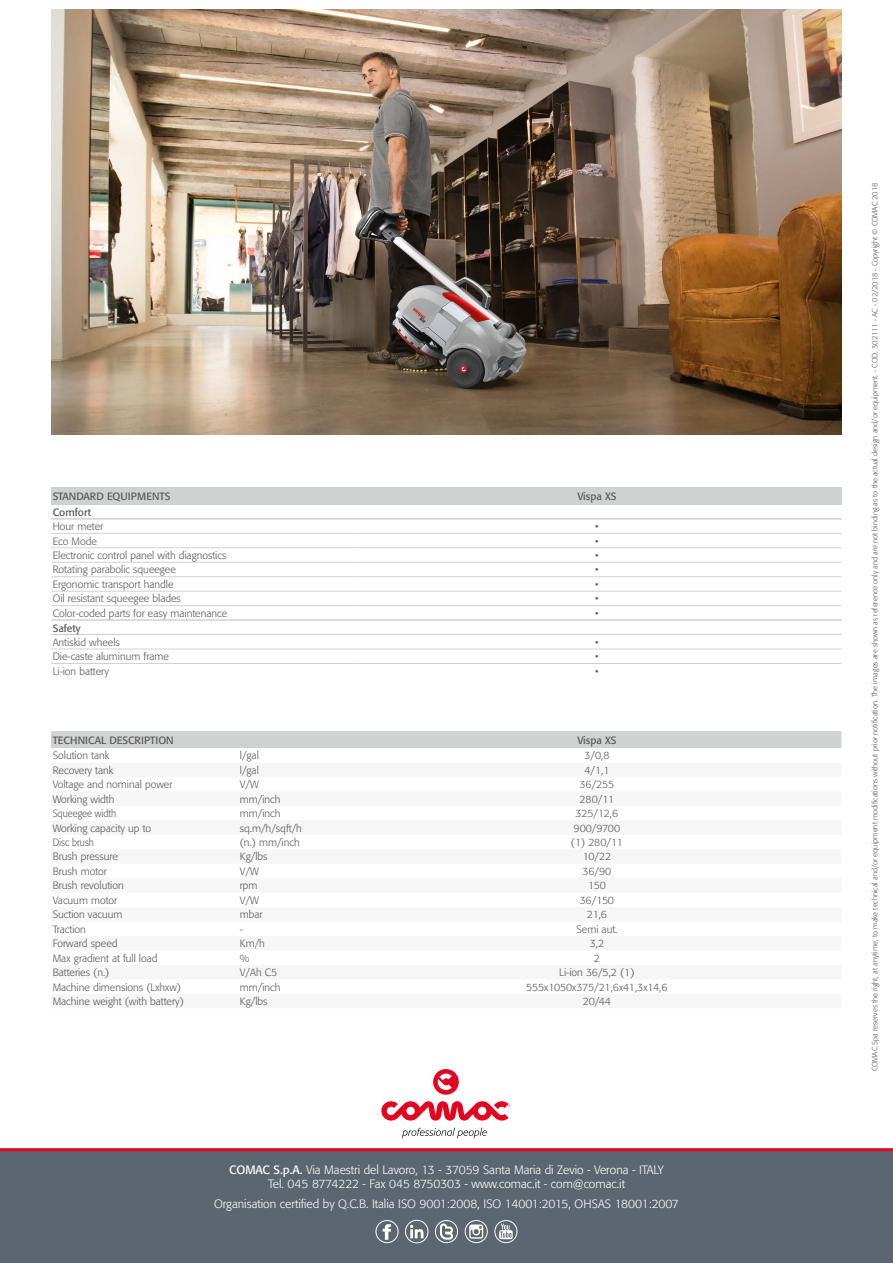
<style>
.page{position:relative;width:893px;height:1263px;background:#fff}
.page>*{position:absolute;margin:0;border:0;box-sizing:border-box;transform-origin:0 0}
.t1{font:300 12px/14.4px "Formata";color:#fff;text-align:center}
.t2{font:300 10.5px "Formata";color:#575756}
.t3{font:10.5px "Formata";color:#575756}
.t4{font:300 10.5px "Formata";color:#575756;scale:.9 1}
.t5{font:300 7.5px "Formata";color:#575756}
.s1{font-weight:400}
</style>
<div class="page">
<svg style="left:381px;top:1101px;width:130px;height:19px"></svg>
<div style="left:433px;top:1069px;width:26px;height:26px;background:#e30520;border-radius:50%"></div>
<svg style="left:438px;top:1074px;width:14px;height:16px"></svg>
<svg style="left:402px;top:1127px;width:85px;height:11px"></svg>
<img style="left:51px;top:9px;width:790px;height:425px">
<hr style="left:0;top:0;width:1px;height:121px;background:#5b6670">
<div style="left:0;top:1150px;width:893px;height:113px;background:#5b6670"></div>
<hr style="left:0;top:1148px;width:893px;height:3px;background:#e30520">
<svg style="left:383px;top:1224px;width:8px;height:16px"></svg>
<div style="left:376px;top:1220px;width:22px;height:23px;border:1px solid #fff;border-radius:50%"></div>
<svg style="left:410px;top:1225px;width:14px;height:13px"></svg>
<div style="left:405px;top:1220px;width:23px;height:23px;border:1px solid #fff;border-radius:50%"></div>
<svg style="left:440px;top:1223px;width:13px;height:17px"></svg>
<div style="left:435px;top:1220px;width:23px;height:23px;border:1px solid #fff;border-radius:50%"></div>
<svg style="left:469px;top:1224px;width:14px;height:14px"></svg>
<div style="left:465px;top:1220px;width:23px;height:23px;border:1px solid #fff;border-radius:50%"></div>
<div style="left:494px;top:1220px;width:23px;height:23px;border:1px solid #fff;border-radius:50%"></div>
<svg style="left:499px;top:1224px;width:14px;height:15px"></svg>
<div style="left:51px;top:487px;width:791px;height:17px;background:#d0d2d2"></div>
<hr style="left:51px;top:634px;width:791px;height:1px;background:#d0d2d2">
<hr style="left:51px;top:518px;width:791px;height:1px;background:#d0d2d2">
<hr style="left:51px;top:619px;width:791px;height:1px;background:#d0d2d2">
<div style="left:51px;top:731px;width:790px;height:17px;background:#d0d2d2"></div>
<hr style="left:51px;top:504px;width:301px;height:1px;background:#d0d2d2">
<hr style="left:352px;top:504px;width:489px;height:1px;background:#d0d2d2">
<hr style="left:51px;top:519px;width:301px;height:1px;background:#d0d2d2">
<hr style="left:352px;top:519px;width:489px;height:1px;background:#d0d2d2">
<hr style="left:51px;top:533px;width:301px;height:1px;background:#d0d2d2">
<hr style="left:352px;top:533px;width:489px;height:1px;background:#d0d2d2">
<hr style="left:51px;top:547px;width:301px;height:1px;background:#d0d2d2">
<hr style="left:352px;top:547px;width:489px;height:1px;background:#d0d2d2">
<hr style="left:51px;top:562px;width:301px;height:1px;background:#d0d2d2">
<hr style="left:352px;top:562px;width:489px;height:1px;background:#d0d2d2">
<hr style="left:51px;top:576px;width:301px;height:1px;background:#d0d2d2">
<hr style="left:352px;top:576px;width:489px;height:1px;background:#d0d2d2">
<hr style="left:51px;top:591px;width:301px;height:1px;background:#d0d2d2">
<hr style="left:352px;top:591px;width:489px;height:1px;background:#d0d2d2">
<hr style="left:51px;top:605px;width:301px;height:1px;background:#d0d2d2">
<hr style="left:352px;top:605px;width:489px;height:1px;background:#d0d2d2">
<hr style="left:51px;top:620px;width:301px;height:1px;background:#d0d2d2">
<hr style="left:352px;top:620px;width:489px;height:1px;background:#d0d2d2">
<hr style="left:51px;top:649px;width:301px;height:1px;background:#d0d2d2">
<hr style="left:352px;top:649px;width:489px;height:1px;background:#d0d2d2">
<hr style="left:51px;top:663px;width:301px;height:1px;background:#d0d2d2">
<hr style="left:352px;top:663px;width:489px;height:1px;background:#d0d2d2">
<p class="t3" style="left:53px;top:490px;width:119px">STANDARD EQUIPMENTS</p>
<p class="t3" style="left:577px;top:490px;width:41px">Vispa XS</p>
<p class="t3" style="left:53px;top:506px;width:40px">Comfort</p>
<p class="t2" style="left:53px;top:520px;width:52px">Hour meter</p>
<p class="t2" style="left:595px;top:520px;width:5px">•</p>
<p class="t2" style="left:53px;top:535px;width:46px">Eco Mode</p>
<p class="t2" style="left:595px;top:535px;width:5px">•</p>
<p class="t2" style="left:53px;top:549px;width:175px">Electronic control panel with diagnostics</p>
<p class="t2" style="left:595px;top:549px;width:5px">•</p>
<p class="t2" style="left:53px;top:564px;width:125px">Rotating parabolic squeegee</p>
<p class="t2" style="left:595px;top:564px;width:5px">•</p>
<p class="t2" style="left:53px;top:578px;width:122px">Ergonomic transport handle</p>
<p class="t2" style="left:595px;top:578px;width:5px">•</p>
<p class="t2" style="left:53px;top:592px;width:130px">Oil resistant squeegee blades</p>
<p class="t2" style="left:595px;top:592px;width:5px">•</p>
<p class="t2" style="left:53px;top:607px;width:176px">Color-coded parts for easy maintenance</p>
<p class="t2" style="left:595px;top:607px;width:5px">•</p>
<p class="t3" style="left:53px;top:621px;width:30px">Safety</p>
<p class="t2" style="left:53px;top:636px;width:69px">Antiskid wheels</p>
<p class="t2" style="left:595px;top:636px;width:5px">•</p>
<p class="t2" style="left:53px;top:650px;width:118px">Die-caste aluminum frame</p>
<p class="t2" style="left:595px;top:650px;width:5px">•</p>
<p class="t2" style="left:53px;top:665px;width:58px">Li-ion battery</p>
<p class="t2" style="left:595px;top:665px;width:5px">•</p>
<p class="t3" style="left:53px;top:734px;width:122px">TECHNICAL DESCRIPTION</p>
<p class="t3" style="left:577px;top:734px;width:41px">Vispa XS</p>
<p class="t2" style="left:53px;top:749px;width:58px">Solution tank</p>
<p class="t2" style="left:240px;top:749px;width:21px">l/gal</p>
<p class="t2" style="left:584px;top:749px;width:27px">3/0,8</p>
<p class="t2" style="left:53px;top:764px;width:62px">Recovery tank</p>
<p class="t2" style="left:240px;top:764px;width:21px">l/gal</p>
<p class="t2" style="left:584px;top:764px;width:27px">4/1,1</p>
<p class="t2" style="left:53px;top:778px;width:121px">Voltage and nominal power</p>
<p class="t2" style="left:240px;top:778px;width:21px">V/W</p>
<p class="t2" style="left:580px;top:778px;width:36px">36/255</p>
<p class="t2" style="left:53px;top:793px;width:63px">Working width</p>
<p class="t2" style="left:240px;top:793px;width:42px">mm/inch</p>
<p class="t2" style="left:580px;top:793px;width:36px">280/11</p>
<p class="t4" style="left:53px;top:807px;width:72px">Squeegee width</p>
<p class="t2" style="left:240px;top:807px;width:42px">mm/inch</p>
<p class="t2" style="left:576px;top:807px;width:44px">325/12,6</p>
<p class="t2" style="left:53px;top:822px;width:100px">Working capacity up to</p>
<p class="t2" style="left:240px;top:822px;width:64px">sq.m/h/sqft/h</p>
<p class="t2" style="left:574px;top:822px;width:48px">900/9700</p>
<p class="t4" style="left:53px;top:836px;width:47px">Disc brush</p>
<p class="t2" style="left:240px;top:836px;width:61px">(n.) mm/inch</p>
<p class="t2" style="left:571px;top:836px;width:54px">(1) 280/11</p>
<p class="t2" style="left:53px;top:851px;width:67px">Brush pressure</p>
<p class="t2" style="left:240px;top:851px;width:29px">Kg/lbs</p>
<p class="t2" style="left:583px;top:851px;width:30px">10/22</p>
<p class="t2" style="left:53px;top:865px;width:56px">Brush motor</p>
<p class="t2" style="left:240px;top:865px;width:21px">V/W</p>
<p class="t2" style="left:582px;top:865px;width:30px">36/90</p>
<p class="t2" style="left:53px;top:879px;width:73px">Brush revolution</p>
<p class="t2" style="left:240px;top:879px;width:19px">rpm</p>
<p class="t2" style="left:588px;top:879px;width:19px">150</p>
<p class="t2" style="left:53px;top:894px;width:66px">Vacuum motor</p>
<p class="t2" style="left:240px;top:894px;width:21px">V/W</p>
<p class="t2" style="left:580px;top:894px;width:36px">36/150</p>
<p class="t2" style="left:53px;top:908px;width:71px">Suction vacuum</p>
<p class="t2" style="left:240px;top:908px;width:24px">mbar</p>
<p class="t2" style="left:587px;top:908px;width:22px">21,6</p>
<p class="t2" style="left:53px;top:923px;width:35px">Traction</p>
<p class="t2" style="left:240px;top:923px;width:5px">-</p>
<p class="t2" style="left:576px;top:923px;width:42px">Semi aut.</p>
<p class="t2" style="left:53px;top:937px;width:66px">Forward speed</p>
<p class="t2" style="left:240px;top:937px;width:27px">Km/h</p>
<p class="t2" style="left:590px;top:937px;width:16px">3,2</p>
<p class="t2" style="left:53px;top:952px;width:106px">Max gradient at full load</p>
<p class="t2" style="left:240px;top:952px;width:11px">%</p>
<p class="t2" style="left:594px;top:952px;width:8px">2</p>
<p class="t2" style="left:53px;top:966px;width:58px">Batteries (n.)</p>
<p class="t2" style="left:240px;top:966px;width:39px">V/Ah C5</p>
<p class="t2" style="left:559px;top:966px;width:77px">Li-ion 36/5,2 (1)</p>
<p class="t2" style="left:53px;top:981px;width:130px">Machine dimensions (Lxhxw)</p>
<p class="t2" style="left:240px;top:981px;width:42px">mm/inch</p>
<p class="t2" style="left:526px;top:981px;width:143px">555x1050x375/21,6x41,3x14,6</p>
<p class="t2" style="left:53px;top:995px;width:133px">Machine weight (with battery)</p>
<p class="t2" style="left:240px;top:995px;width:29px">Kg/lbs</p>
<p class="t2" style="left:583px;top:995px;width:30px">20/44</p>
<p class="t1" style="left:229px;top:1163px;width:436px"><span class="s1">COMAC S.p.A.</span> Via Maestri del Lavoro, 13 - 37059 Santa Maria di Zevio - Verona - ITALY<br>Tel. 045 8774222 - Fax 045 8750303 - www.comac.it - com@comac.it</p>
<p class="t1" style="left:214px;top:1196px;width:466px">Organisation certified by Q.C.B. Italia ISO 9001:2008, ISO 14001:2015, OHSAS 18001:2007</p>
<p class="t5" style="left:870px;top:1071px;width:890px;rotate:-90deg">COMAC Spa reserves the right, at anytime, to make technical and/or equipment modifications without prior notification. The images are shown as reference only and are not binding as to the actual design and/or equipment. - COD. 302111 - AC - 02/2018 - Copyright © COMAC 2018</p>
</div>
